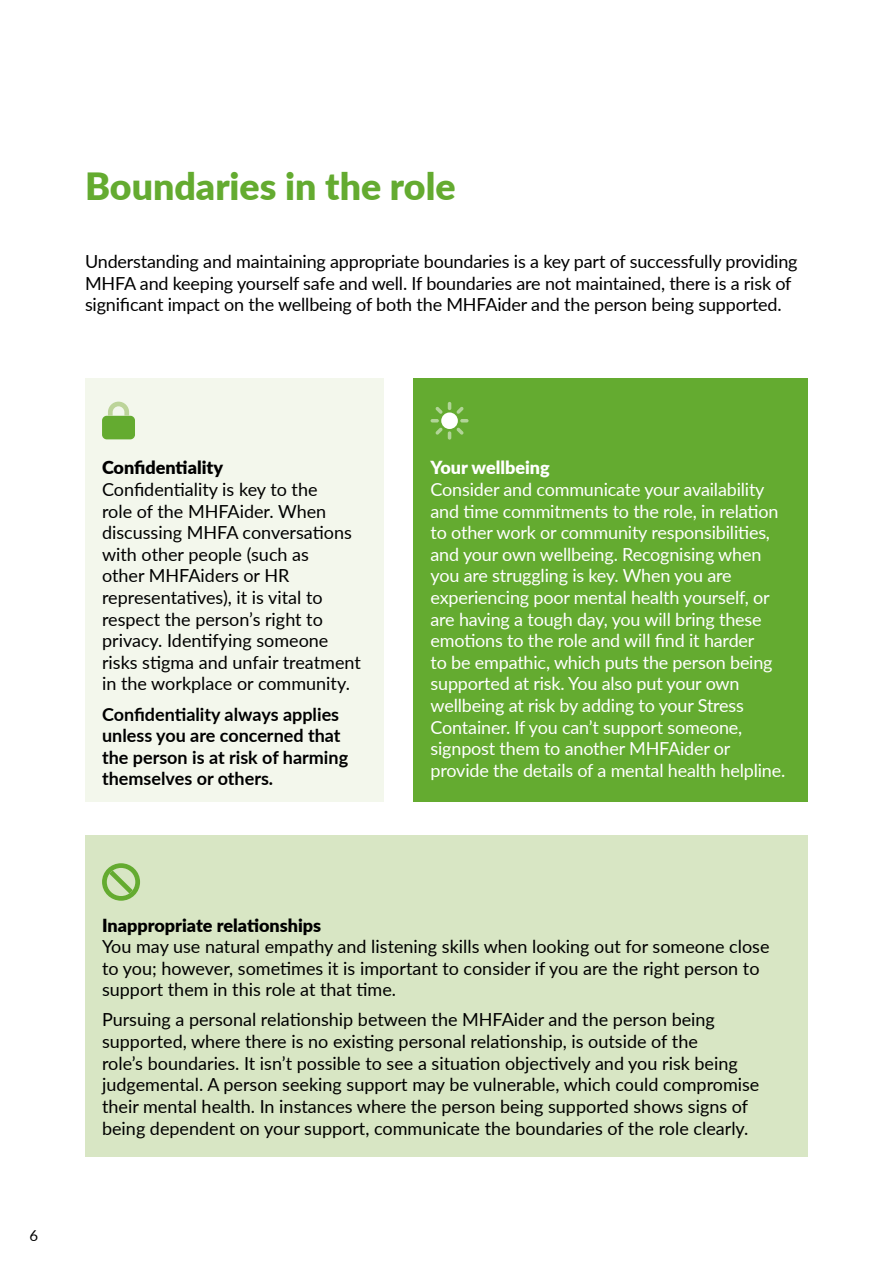
<style>
.page{position:relative;width:893px;height:1263px;background:#fff}
.page>*{position:absolute;margin:0;border:0;box-sizing:border-box;transform-origin:0 0}
.t1{font:900 37.5px "Lato";color:#64ab30}
.t2{font:18px/21.6px "Lato";color:#000}
.t3{font:18px/21.6px "Lato";letter-spacing:-.01em;color:#fff}
.t4{font:700 18px/21.6px "Lato";color:#000}
.t5{font:900 18px "Lato";color:#000}
.t6{font:900 18px "Lato";color:#fff}
.t7{font:15px "Lato";color:#000}
</style>
<div class="page">
<div style="left:85px;top:836px;width:723px;height:321px;background:#d8e6c4"></div>
<svg style="left:102px;top:863px;width:38px;height:38px"></svg>
<div style="left:85px;top:378px;width:299px;height:424px;background:#f3f7ec"></div>
<div style="left:102px;top:416px;width:33px;height:23px;background:#64ab30;border-radius:5px"></div>
<svg style="left:108px;top:402px;width:21px;height:14px"></svg>
<div style="left:414px;top:378px;width:394px;height:424px;background:#64ab30"></div>
<svg style="left:431px;top:402px;width:38px;height:38px"></svg>
<h1 class="t1" style="left:85px;top:158px;width:372px">Boundaries in the role</h1>
<p class="t2" style="left:85px;top:250px;width:714px">Understanding and maintaining appropriate boundaries is a key part of successfully providing<br>MHFA and keeping yourself safe and well. If boundaries are not maintained, there is a risk of significant impact on the wellbeing of both the MHFAider and the person being supported.</p>
<p class="t7" style="left:29px;top:1225px;width:10px">6</p>
<p class="t5" style="left:102px;top:454px;width:123px">Confidentiality</p>
<p class="t2" style="left:102px;top:478px;width:260px">Confidentiality is key to the<br>role of the MHFAider. When discussing MHFA conversations with other people (such as<br>other MHFAiders or HR representatives), it is vital to respect the person’s right to privacy. Identifying someone risks stigma and unfair treatment in the workplace or community.</p>
<p class="t4" style="left:102px;top:702px;width:248px">Confidentiality always applies unless you are concerned that the person is at risk of harming themselves or others.</p>
<p class="t6" style="left:431px;top:454px;width:121px">Your wellbeing</p>
<p class="t3" style="left:431px;top:478px;width:356px">Consider and communicate your availability and time commitments to the role, in relation to other work or community responsibilities, and your own wellbeing. Recognising when you are struggling is key. When you are experiencing poor mental health yourself, or are having a tough day, you will bring these emotions to the role and will find it harder<br>to be empathic, which puts the person being supported at risk. You also put your own wellbeing at risk by adding to your Stress Container. If you can’t support someone, signpost them to another MHFAider or provide the details of a mental health helpline.</p>
<p class="t5" style="left:102px;top:911px;width:221px">Inappropriate relationships</p>
<p class="t2" style="left:102px;top:935px;width:669px">You may use natural empathy and listening skills when looking out for someone close to you; however, sometimes it is important to consider if you are the right person to support them in this role at that time.</p>
<p class="t2" style="left:102px;top:1008px;width:659px">Pursuing a personal relationship between the MHFAider and the person being supported, where there is no existing personal relationship, is outside of the<br>role’s boundaries. It isn’t possible to see a situation objectively and you risk being judgemental. A person seeking support may be vulnerable, which could compromise their mental health. In instances where the person being supported shows signs of being dependent on your support, communicate the boundaries of the role clearly.</p>
</div>
